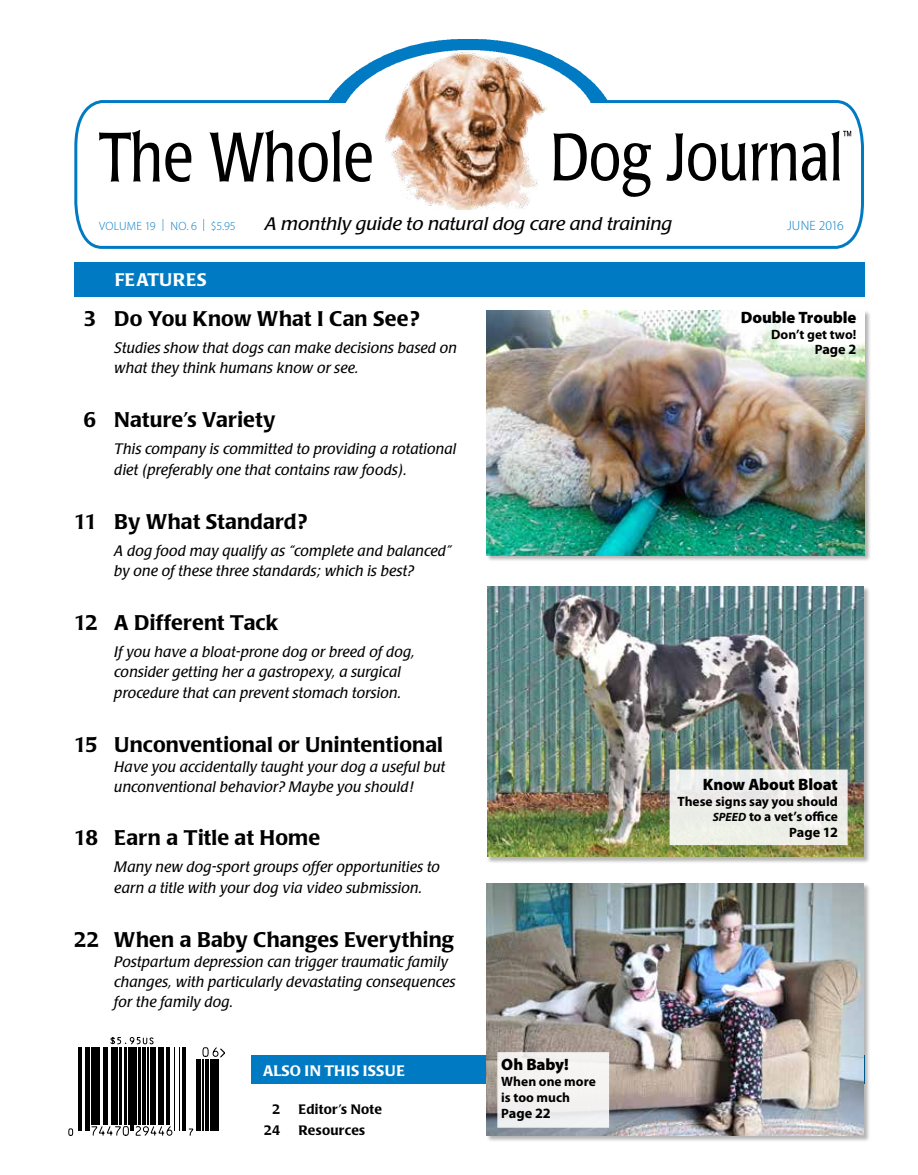
<style>
.page{position:relative;width:918px;height:1175px;background:#fff}
.page>*{position:absolute;margin:0;border:0;box-sizing:border-box;transform-origin:0 0}
.t1{font:500 21px "Poppl Laudatio";letter-spacing:.01em;color:#000}
.t2{font:italic 18px "Poppl Laudatio";color:#000;scale:1.1 1}
.t3{font:500 18px "Poppl Laudatio";letter-spacing:.04em;color:#fff}
.t4{font:900 16.5px "Myriad Pro";letter-spacing:-.005em;color:#000}
.t5{font:italic 15px/20.2px "Poppl Laudatio";letter-spacing:.015em;color:#000}
.t6{font:500 15px "Poppl Laudatio";letter-spacing:.02em;color:#fff}
.t7{font:700 14.25px "Myriad Pro";color:#000}
.t8{font:700 13.5px/15.8px "Myriad Pro";color:#000}
.t9{font:500 13.5px/21px "Poppl Laudatio";letter-spacing:.02em;color:#000}
.t10{font:300 13.5px "Myriad Pro";letter-spacing:-.01em;color:#007bc3}
.t11{font:300 12px "Myriad Pro";letter-spacing:.015em;color:#007bc3}
.s1{font-size:13.5px}
.s2{font-style:italic;font-size:12px}
</style>
<div class="page">
<div style="left:251px;top:1055px;width:613px;height:28px;background:#007bc3"></div>
<img style="left:329px;top:39px;width:278px;height:60px">
<div style="left:74px;top:262px;width:790px;height:35px;background:#007bc3"></div>
<svg style="left:74px;top:99px;width:790px;height:150px"></svg>
<img style="left:384px;top:45px;width:162px;height:164px">
<hr style="left:79px;top:1047px;width:1px;height:83px;background:#000">
<hr style="left:81px;top:1047px;width:1px;height:83px;background:#000">
<hr style="left:85px;top:1047px;width:3px;height:83px;background:#000">
<hr style="left:89px;top:1047px;width:1px;height:83px;background:#000">
<hr style="left:91px;top:1047px;width:3px;height:78px;background:#000">
<hr style="left:95px;top:1047px;width:3px;height:78px;background:#000">
<hr style="left:99px;top:1047px;width:1px;height:78px;background:#000">
<hr style="left:103px;top:1047px;width:3px;height:78px;background:#000">
<hr style="left:107px;top:1047px;width:1px;height:78px;background:#000">
<hr style="left:111px;top:1047px;width:2px;height:78px;background:#000">
<hr style="left:115px;top:1047px;width:3px;height:78px;background:#000">
<hr style="left:119px;top:1047px;width:2px;height:78px;background:#000">
<hr style="left:125px;top:1047px;width:2px;height:78px;background:#000">
<hr style="left:128px;top:1047px;width:1px;height:78px;background:#000">
<hr style="left:130px;top:1047px;width:1px;height:83px;background:#000">
<hr style="left:133px;top:1047px;width:1px;height:83px;background:#000">
<hr style="left:135px;top:1047px;width:2px;height:78px;background:#000">
<hr style="left:138px;top:1047px;width:2px;height:78px;background:#000">
<hr style="left:143px;top:1047px;width:3px;height:78px;background:#000">
<hr style="left:147px;top:1047px;width:1px;height:78px;background:#000">
<hr style="left:151px;top:1047px;width:1px;height:78px;background:#000">
<hr style="left:153px;top:1047px;width:3px;height:78px;background:#000">
<hr style="left:158px;top:1047px;width:1px;height:78px;background:#000">
<hr style="left:161px;top:1047px;width:3px;height:78px;background:#000">
<hr style="left:166px;top:1047px;width:1px;height:78px;background:#000">
<hr style="left:169px;top:1047px;width:1px;height:78px;background:#000">
<hr style="left:174px;top:1047px;width:1px;height:83px;background:#000">
<hr style="left:179px;top:1047px;width:1px;height:83px;background:#000">
<hr style="left:182px;top:1047px;width:1px;height:83px;background:#000">
<hr style="left:184px;top:1047px;width:1px;height:83px;background:#000">
<hr style="left:197px;top:1059px;width:1px;height:71px;background:#000">
<hr style="left:199px;top:1059px;width:2px;height:71px;background:#000">
<hr style="left:202px;top:1059px;width:1px;height:71px;background:#000">
<hr style="left:206px;top:1059px;width:3px;height:71px;background:#000">
<hr style="left:210px;top:1059px;width:1px;height:71px;background:#000">
<hr style="left:212px;top:1059px;width:1px;height:71px;background:#000">
<hr style="left:215px;top:1059px;width:4px;height:71px;background:#000">
<svg style="left:69px;top:1128px;width:4px;height:7px"></svg>
<svg style="left:91px;top:1125px;width:82px;height:10px"></svg>
<svg style="left:188px;top:1128px;width:6px;height:7px"></svg>
<svg style="left:110px;top:1037px;width:44px;height:7px"></svg>
<svg style="left:202px;top:1047px;width:23px;height:11px"></svg>
<div style="left:487px;top:310px;width:384px;height:251px;background:#000;opacity:.3"></div>
<img style="left:487px;top:310px;width:377px;height:245px">
<div style="left:487px;top:882px;width:384px;height:260px;background:#000;opacity:.3"></div>
<img style="left:487px;top:883px;width:377px;height:252px">
<div style="left:497px;top:1052px;width:112px;height:75px;background:#f4f2f1;border:2px solid #fff"></div>
<div style="left:487px;top:586px;width:384px;height:277px;background:#000;opacity:.3"></div>
<img style="left:487px;top:586px;width:377px;height:271px">
<div style="left:670px;top:769px;width:178px;height:76px;background:#edeee9;border:2px solid #fff"></div>
<p class="t2" style="left:265px;top:214px;width:372px">A monthly guide to natural dog care and training</p>
<p class="t11" style="left:99px;top:219px;width:138px">VOLUME 19 | NO. 6 | $5.95</p>
<p class="t10" style="left:787px;top:217px;width:58px">JUNE 2016</p>
<p class="t3" style="left:115px;top:270px;width:93px">features</p>
<h1 class="t1" style="left:83px;top:307px;width:338px">3 Do You Know What I Can See?</h1>
<p class="t5" style="left:114px;top:338px;width:344px">Studies show that dogs can make decisions based on what they think humans know or see.</p>
<h1 class="t1" style="left:83px;top:408px;width:194px">6 Nature’s Variety</h1>
<p class="t5" style="left:114px;top:439px;width:344px">This company is committed to providing a rotational diet (preferably one that contains raw foods).</p>
<h1 class="t1" style="left:74px;top:509px;width:235px">11 By What Standard?</h1>
<p class="t5" style="left:114px;top:541px;width:339px">A dog food may qualify as “complete and balanced” by one of these three standards; which is best?</p>
<h1 class="t1" style="left:74px;top:610px;width:206px">12 A Different Tack</h1>
<p class="t5" style="left:114px;top:642px;width:302px">If you have a bloat-prone dog or breed of dog, consider getting her a gastropexy, a surgical procedure that can prevent stomach torsion.</p>
<h1 class="t1" style="left:74px;top:732px;width:371px">15 Unconventional or Unintentional</h1>
<p class="t5" style="left:114px;top:757px;width:332px">Have you accidentally taught your dog a useful but unconventional behavior? Maybe you should!</p>
<h1 class="t1" style="left:74px;top:826px;width:248px">18 Earn a Title at Home</h1>
<p class="t5" style="left:114px;top:857px;width:327px">Many new dog-sport groups offer opportunities to earn a title with your dog via video submission.</p>
<h1 class="t1" style="left:74px;top:927px;width:382px">22 When a Baby Changes Everything</h1>
<p class="t5" style="left:114px;top:952px;width:343px">Postpartum depression can trigger traumatic family changes, with particularly devastating consequences for the family dog.</p>
<p class="t6" style="left:263px;top:1062px;width:143px">also in this issue</p>
<p class="t9" style="left:264px;top:1098px;width:120px;text-indent:8px">2 Editor’s Note<br>24 Resources</p>
<p class="t4" style="left:501px;top:1053px;width:69px">Oh Baby!</p>
<p class="t8" style="left:501px;top:1073px;width:96px">When one more is too much</p>
<p class="t7" style="left:501px;top:1103px;width:51px"><span class="s1">P</span>age 22</p>
<p class="t4" style="left:741px;top:306px;width:117px">Double Trouble</p>
<p class="t8" style="left:771px;top:326px;width:87px">Don’t get two!</p>
<p class="t7" style="left:815px;top:340px;width:43px"><span class="s1">P</span>age 2</p>
<p class="t4" style="left:703px;top:773px;width:137px">Know About Bloat</p>
<p class="t8" style="left:677px;top:792px;width:162px;text-align:right">These signs say you should<br><span class="s2">SPEED</span> to a vet’s office</p>
<p class="t7" style="left:789px;top:823px;width:50px"><span class="s1">P</span>age 12</p>
</div>
